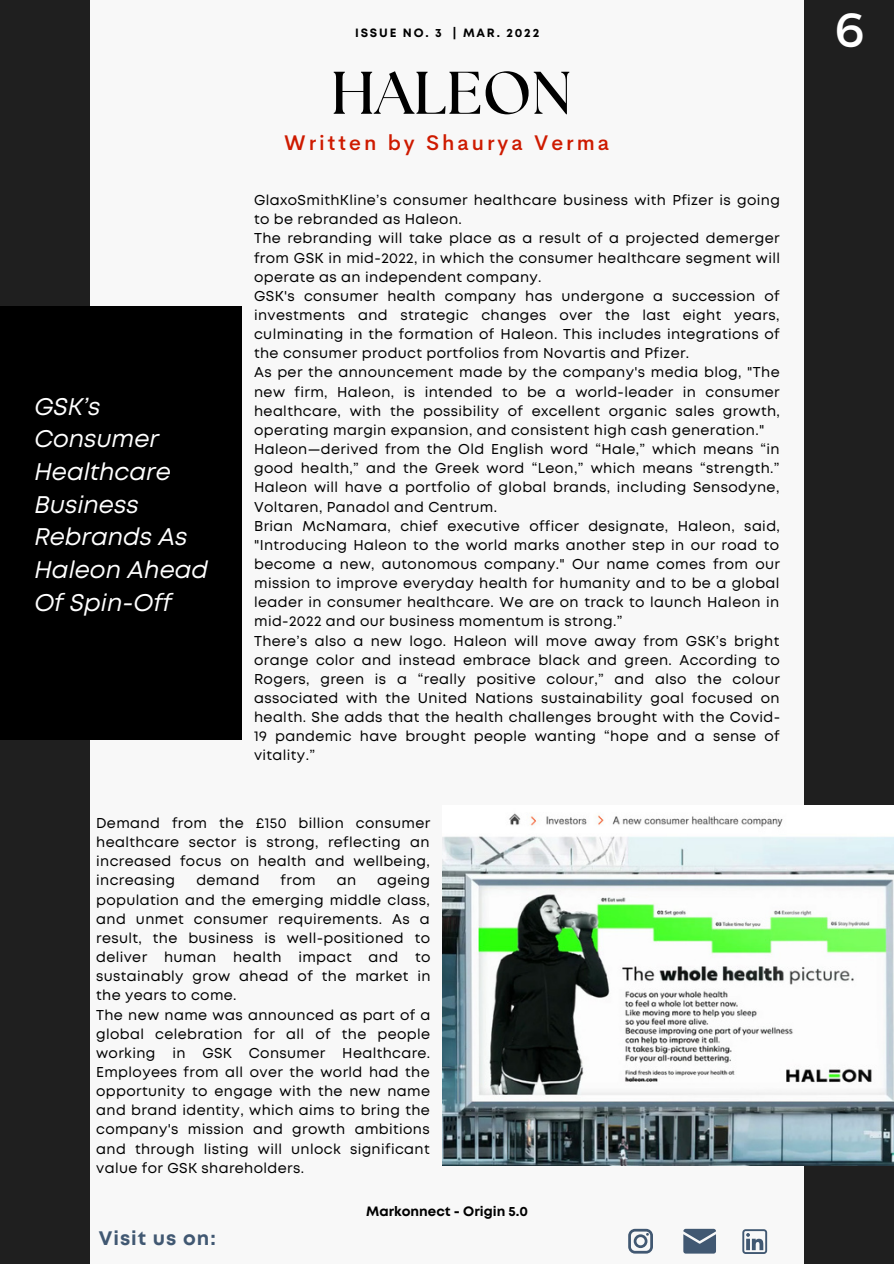
<style>
.page{position:relative;width:894px;height:1264px;background:#fff}
.page>*{position:absolute;margin:0;border:0;box-sizing:border-box;transform-origin:0 0}
.t1{font:700 60px "The Seasons";color:#000}
.t2{font:48px "Montserrat";color:#fff}
.t3{font:italic 24px/32.7px "Mont";color:#fff}
.t4{font:500 21px "Cerebri Sans";letter-spacing:.14em;color:#ce1a00}
.t5{font:700 19.5px "Mont";letter-spacing:.05em;color:#415872}
.t6{font:14.25px/19.2px "Mont";letter-spacing:.025em;color:#000;text-align:justify}
.t7{font:700 13.5px "Mont";color:#000}
.t8{font:700 12px "Mont";letter-spacing:.15em;color:#000}
</style>
<div class="page">
<div style="left:0;top:0;width:893px;height:1263px;background:#f8f8f8"></div>
<div style="left:804px;top:0;width:89px;height:1263px;background:#1f1f1f"></div>
<img style="left:443px;top:805px;width:450px;height:360px">
<svg style="left:683px;top:1228px;width:32px;height:25px"></svg>
<svg style="left:628px;top:1228px;width:24px;height:25px"></svg>
<svg style="left:742px;top:1229px;width:25px;height:24px"></svg>
<div style="left:0;top:0;width:89px;height:1263px;background:#1f1f1f"></div>
<div style="left:0;top:306px;width:242px;height:433px;background:#000"></div>
<p class="t8" style="left:355px;top:28px;width:185px">ISSUE NO. 3 | MAR. 2022</p>
<p class="t3" style="left:34px;top:391px;width:175px">GSK’s<br>Consumer<br>Healthcare<br>Business<br>Rebrands As<br>Haleon Ahead<br>Of Spin-Off</p>
<p class="t1" style="left:331px;top:66px;width:242px">HALEON</p>
<p class="t4" style="left:284px;top:129px;width:326px">Written by Shaurya Verma</p>
<p class="t6" style="left:254px;top:191px;width:527px">GlaxoSmithKline’s consumer healthcare business with Pfizer is going to be rebranded as Haleon.</p>
<p class="t6" style="left:254px;top:230px;width:527px">The rebranding will take place as a result of a projected demerger from GSK in mid-2022, in which the consumer healthcare segment will operate as an independent company.</p>
<p class="t6" style="left:254px;top:287px;width:527px">GSK's consumer health company has undergone a succession of investments and strategic changes over the last eight years, culminating in the formation of Haleon. This includes integrations of the consumer product portfolios from Novartis and Pfizer.</p>
<p class="t6" style="left:254px;top:364px;width:527px">As per the announcement made by the company's media blog, "The new firm, Haleon, is intended to be a world-leader in consumer healthcare, with the possibility of excellent organic sales growth, operating margin expansion, and consistent high cash generation."</p>
<p class="t6" style="left:254px;top:440px;width:527px">Haleon—derived from the Old English word “Hale,” which means “in good health,” and the Greek word “Leon,” which means “strength.” Haleon will have a portfolio of global brands, including Sensodyne, Voltaren, Panadol and Centrum.</p>
<p class="t6" style="left:254px;top:517px;width:527px">Brian McNamara, chief executive officer designate, Haleon, said, "Introducing Haleon to the world marks another step in our road to become a new, autonomous company." Our name comes from our mission to improve everyday health for humanity and to be a global leader in consumer healthcare. We are on track to launch Haleon in mid-2022 and our business momentum is strong.”</p>
<p class="t6" style="left:254px;top:632px;width:527px">There’s also a new logo. Haleon will move away from GSK’s bright orange color and instead embrace black and green. According to Rogers, green is a “really positive colour,” and also the colour associated with the United Nations sustainability goal focused on health. She adds that the health challenges brought with the Covid-19 pandemic have brought people wanting “hope and a sense of vitality.”</p>
<p class="t6" style="left:96px;top:814px;width:335px">Demand from the £150 billion consumer healthcare sector is strong, reflecting an increased focus on health and wellbeing, increasing</p>
<p class="t6" style="left:196px;top:872px;width:65px">demand</p>
<p class="t6" style="left:280px;top:872px;width:37px">from</p>
<p class="t6" style="left:336px;top:872px;width:21px">an</p>
<p class="t6" style="left:96px;top:872px;width:336px;text-indent:281px">ageing population and the emerging middle class, and unmet consumer requirements. As a result, the business is well-positioned to deliver human health impact and to sustainably grow ahead of the market in the years to come.</p>
<p class="t6" style="left:96px;top:1005px;width:336px">The new name was announced as part of a global celebration for all of the people working in GSK Consumer Healthcare.<br>Employees from all over the world had the opportunity to engage with the new name and brand identity, which aims to bring the company's mission and growth ambitions and through listing will unlock significant value for GSK shareholders.</p>
<p class="t5" style="left:99px;top:1231px;width:118px">Visit us on:</p>
<p class="t7" style="left:366px;top:1206px;width:163px">Markonnect - Origin 5.0</p>
<p class="t2" style="left:834px;top:-2px;width:31px">6</p>
</div>
